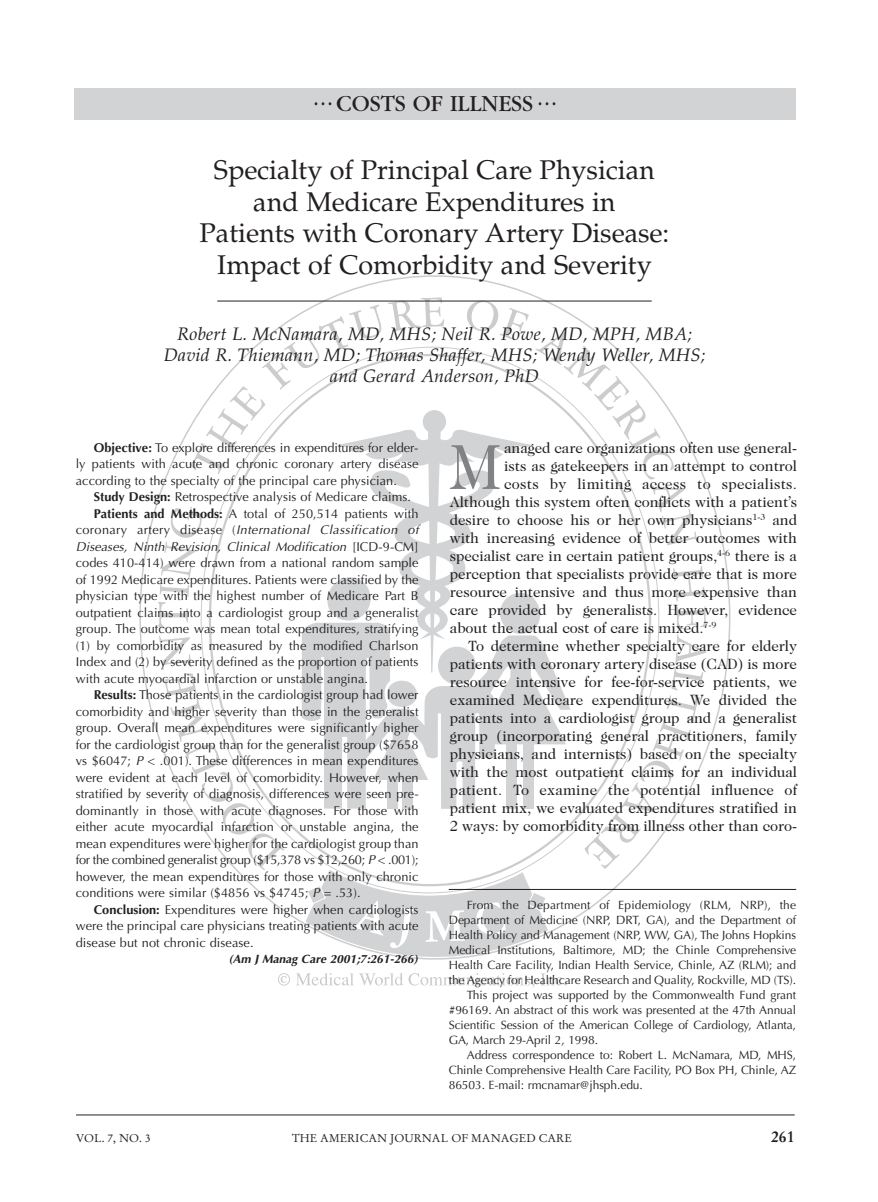
<style>
.page{position:relative;width:878px;height:1202px;background:#fff}
.page>*{position:absolute;margin:0;border:0;box-sizing:border-box;transform-origin:0 0}
.t1{font:64.2px "Caslon Two Twenty Four";color:#808285}
.t2{font:27px/31.5px "Palatino";color:#231f20;text-align:center}
.t3{font:24px "Garamond";color:#231f20}
.t4{font:italic 18px/21px "Palatino";letter-spacing:.015em;color:#231f20;text-align:center}
.t5{font:700 15.75px "Stempel Garamond";color:#231f20}
.t6{font:15px "Caslon Two Twenty Four";letter-spacing:-.005em;color:#231f20}
.t7{font:15px "Caslon Two Twenty Four";letter-spacing:.015em;color:#231f20}
.t8{font:12.75px/16.5px "Optima";letter-spacing:.005em;color:#231f20;text-align:justify}
.t9{font:12.75px "Optima";letter-spacing:-.02em;color:#231f20}
.t10{font:italic 12.75px "Optima";letter-spacing:.005em;color:#231f20}
.t11{font:italic 12.75px "Optima";letter-spacing:.03em;color:#231f20}
.t12{font:12px "Optima";letter-spacing:-.005em;color:#231f20}
.t13{font:12px "Optima";letter-spacing:.015em;color:#231f20}
.t14{font:italic 700 12px "Optima";color:#231f20}
.t15{font:11.25px "Stempel Garamond";color:#231f20}
.s1{font-weight:700}
.s2{font-style:normal}
.s3{font-style:italic}
</style>
<div class="page">
<svg style="left:157px;top:297px;width:549px;height:690px"></svg>
<div style="left:74px;top:88px;width:722px;height:32px;background:#d1d3d4"></div>
<hr style="left:217px;top:301px;width:434px;height:1px;background:#231f20">
<hr style="left:76px;top:1114px;width:718px;height:1px;background:#231f20">
<hr style="left:448px;top:889px;width:348px;height:1px;background:#231f20">
<h3 class="t3" style="left:313px;top:95px;width:246px"><sup>...</sup> COSTS OF ILLNESS <sup>...</sup></h3>
<h2 class="t2" style="left:200px;top:157px;width:471px">Specialty of Principal Care Physician and Medicare Expenditures in<br>Patients with Coronary Artery Disease:<br>Impact of Comorbidity and Severity</h2>
<h3 class="t4" style="left:164px;top:325px;width:543px">Robert L. McNamara, MD, MHS; Neil R. Powe, MD, MPH, MBA;<br>David R. Thiemann, MD; Thomas Shaffer, MHS; Wendy Weller, MHS; and Gerard Anderson, PhD</h3>
<p class="t8" style="left:76px;top:440px;width:344px;text-indent:18px"><span class="s1">Objective:</span> To explore differences in expenditures for elder&shy;ly patients with acute and chronic coronary artery disease according to the specialty of the principal care physician.</p>
<p class="t8" style="left:94px;top:490px;width:319px"><span class="s1">Study Design:</span> Retrospective analysis of Medicare claims.</p>
<p class="t8" style="left:94px;top:506px;width:326px"><span class="s1">Patients and Methods:</span> A total of 250,514 patients with</p>
<p class="t11" style="left:76px;top:524px;width:344px"><span class="s2">coronary artery disease (</span>International Classification of</p>
<p class="t10" style="left:76px;top:541px;width:344px">Diseases, Ninth Revision, Clinical Modification <span class="s2">[ICD-9-CM]</span></p>
<p class="t8" style="left:76px;top:556px;width:344px">codes 410-414) were drawn from a national random sample</p>
<p class="t8" style="left:76px;top:572px;width:344px">of 1992 Medicare expenditures. Patients were classified by the</p>
<p class="t8" style="left:76px;top:589px;width:344px">physician type with the highest number of Medicare Part B</p>
<p class="t8" style="left:76px;top:605px;width:344px">outpatient claims into a cardiologist group and a generalist</p>
<p class="t8" style="left:76px;top:622px;width:344px">group. The outcome was mean total expenditures, stratifying</p>
<p class="t8" style="left:76px;top:638px;width:344px">(1) by comorbidity as measured by the modified Charlson</p>
<p class="t8" style="left:76px;top:655px;width:344px">Index and (2) by severity defined as the proportion of patients</p>
<p class="t8" style="left:76px;top:671px;width:294px">with acute myocardial infarction or unstable angina.</p>
<p class="t8" style="left:94px;top:688px;width:326px"><span class="s1">Results:</span> Those patients in the cardiologist group had lower</p>
<p class="t8" style="left:76px;top:704px;width:344px">comorbidity and higher severity than those in the generalist</p>
<p class="t8" style="left:76px;top:721px;width:344px">group. Overall mean expenditures were significantly higher</p>
<p class="t8" style="left:76px;top:737px;width:344px">for the cardiologist group than for the generalist group ($7658</p>
<p class="t8" style="left:76px;top:754px;width:344px">vs $6047; <span class="s3">P</span> &lt; .001). These differences in mean expenditures</p>
<p class="t8" style="left:76px;top:770px;width:344px">were evident at each level of comorbidity. However, when</p>
<p class="t8" style="left:76px;top:787px;width:344px">stratified by severity of diagnosis, differences were seen pre-</p>
<p class="t8" style="left:76px;top:803px;width:344px">dominantly in those with acute diagnoses. For those with</p>
<p class="t8" style="left:76px;top:820px;width:344px">either acute myocardial infarction or unstable angina, the</p>
<p class="t8" style="left:76px;top:836px;width:344px">mean expenditures were higher for the cardiologist group than</p>
<p class="t9" style="left:76px;top:854px;width:344px">for the combined generalist group ($15,378 vs $12,260; <span class="s3">P</span> &lt; .001);</p>
<p class="t8" style="left:76px;top:869px;width:344px">however, the mean expenditures for those with only chronic</p>
<p class="t8" style="left:76px;top:886px;width:286px">conditions were similar ($4856 vs $4745; <span class="s3">P</span> = .53).</p>
<p class="t8" style="left:94px;top:902px;width:326px"><span class="s1">Conclusion:</span> Expenditures were higher when cardiologists</p>
<p class="t8" style="left:76px;top:919px;width:344px">were the principal care physicians treating patients with acute</p>
<p class="t8" style="left:76px;top:935px;width:179px">disease but not chronic disease.</p>
<p class="t14" style="left:229px;top:954px;width:190px">(Am J Manag Care 2001;7:261-266)</p>
<h1 class="t1" style="left:450px;top:442px;width:53px">M</h1>
<p class="t6" style="left:504px;top:442px;width:294px">anaged care organizations often use general-</p>
<p class="t6" style="left:504px;top:460px;width:294px">ists as gatekeepers in an attempt to control</p>
<p class="t7" style="left:504px;top:478px;width:294px">costs by limiting access to specialists.</p>
<p class="t6" style="left:450px;top:496px;width:348px">Although this system often conflicts with a patient’s</p>
<p class="t6" style="left:450px;top:514px;width:348px">desire to choose his or her own physicians<sup>1-3</sup> and</p>
<p class="t6" style="left:450px;top:532px;width:348px">with increasing evidence of better outcomes with</p>
<p class="t6" style="left:450px;top:550px;width:348px">specialist care in certain patient groups,<sup>4-6</sup> there is a</p>
<p class="t6" style="left:450px;top:568px;width:348px">perception that specialists provide care that is more</p>
<p class="t6" style="left:450px;top:586px;width:348px">resource intensive and thus more expensive than</p>
<p class="t6" style="left:450px;top:604px;width:348px">care provided by generalists. However, evidence</p>
<p class="t6" style="left:450px;top:622px;width:268px">about the actual cost of care is mixed.<sup>7-9</sup></p>
<p class="t6" style="left:468px;top:640px;width:330px">To determine whether specialty care for elderly</p>
<p class="t6" style="left:450px;top:658px;width:348px">patients with coronary artery disease (CAD) is more</p>
<p class="t6" style="left:450px;top:676px;width:348px">resource intensive for fee-for-service patients, we</p>
<p class="t6" style="left:450px;top:694px;width:348px">examined Medicare expenditures. We divided the</p>
<p class="t6" style="left:450px;top:712px;width:348px">patients into a cardiologist group and a generalist</p>
<p class="t6" style="left:450px;top:730px;width:348px">group (incorporating general practitioners, family</p>
<p class="t6" style="left:450px;top:748px;width:348px">physicians, and internists) based on the specialty</p>
<p class="t6" style="left:450px;top:766px;width:348px">with the most outpatient claims for an individual</p>
<p class="t6" style="left:450px;top:784px;width:348px">patient. To examine the potential influence of</p>
<p class="t6" style="left:450px;top:802px;width:348px">patient mix, we evaluated expenditures stratified in</p>
<p class="t6" style="left:450px;top:820px;width:348px">2 ways: by comorbidity from illness other than coro-</p>
<p class="t13" style="left:466px;top:900px;width:331px">From the Department of Epidemiology (RLM, NRP), the</p>
<p class="t12" style="left:448px;top:915px;width:349px">Department of Medicine (NRP, DRT, GA), and the Department of</p>
<p class="t12" style="left:448px;top:930px;width:349px">Health Policy and Management (NRP, WW, GA), The Johns Hopkins</p>
<p class="t12" style="left:448px;top:945px;width:349px">Medical Institutions, Baltimore, MD; the Chinle Comprehensive</p>
<p class="t12" style="left:448px;top:960px;width:349px">Health Care Facility, Indian Health Service, Chinle, AZ (RLM); and</p>
<p class="t12" style="left:448px;top:975px;width:349px">the Agency for Healthcare Research and Quality, Rockville, MD (TS).</p>
<p class="t12" style="left:466px;top:990px;width:331px">This project was supported by the Commonwealth Fund grant</p>
<p class="t12" style="left:448px;top:1005px;width:349px">#96169. An abstract of this work was presented at the 47th Annual</p>
<p class="t12" style="left:448px;top:1020px;width:349px">Scientific Session of the American College of Cardiology, Atlanta,</p>
<p class="t12" style="left:448px;top:1035px;width:151px">GA, March 29-April 2, 1998.</p>
<p class="t12" style="left:466px;top:1050px;width:331px">Address correspondence to: Robert L. McNamara, MD, MHS,</p>
<p class="t12" style="left:448px;top:1065px;width:349px">Chinle Comprehensive Health Care Facility, PO Box PH, Chinle, AZ</p>
<p class="t12" style="left:448px;top:1080px;width:196px">86503. E-mail: rmcnamar@jhsph.edu.</p>
<p class="t15" style="left:76px;top:1133px;width:76px">VOL. 7, NO. 3</p>
<p class="t15" style="left:292px;top:1133px;width:281px">THE AMERICAN JOURNAL OF MANAGED CARE</p>
<p class="t5" style="left:771px;top:1130px;width:25px">261</p>
</div>
